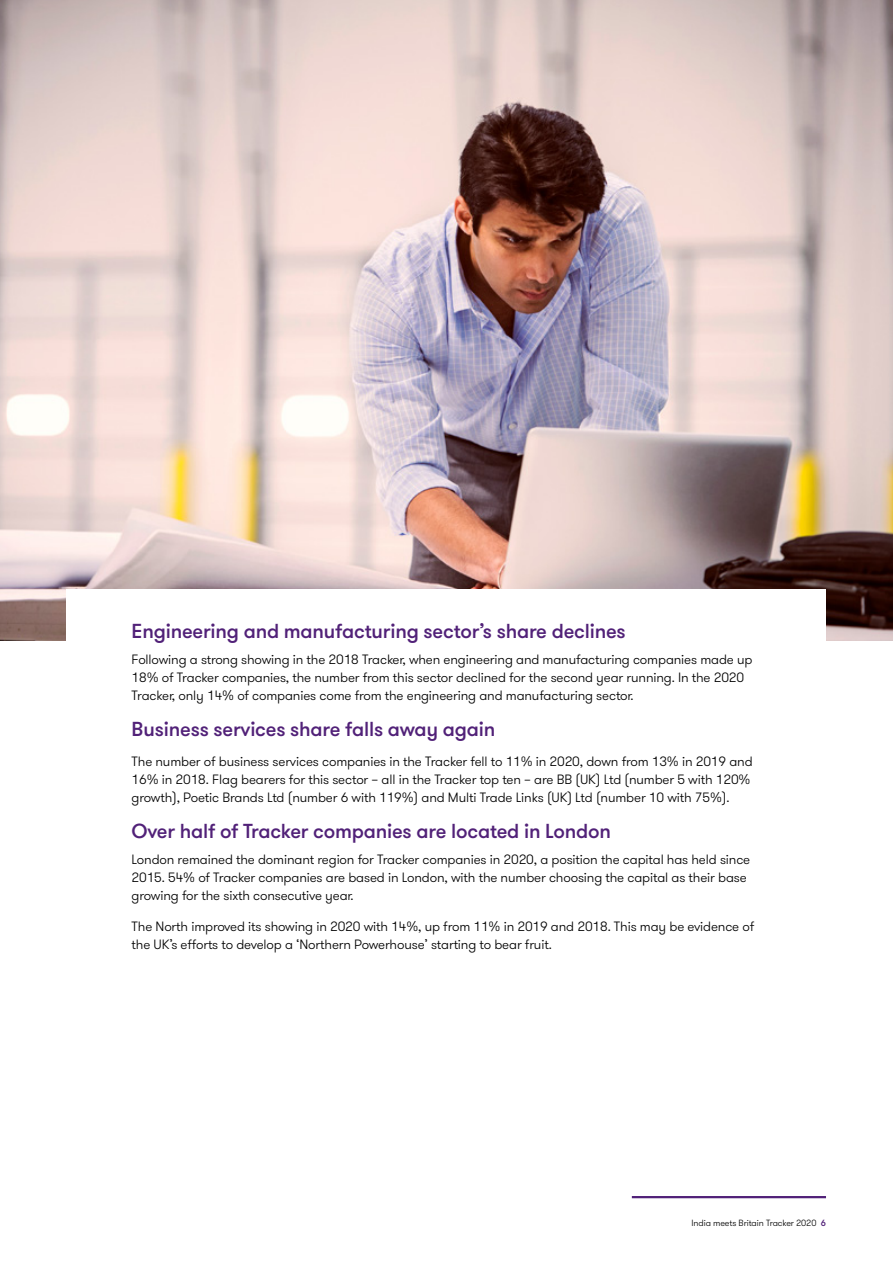
<style>
.page{position:relative;width:893px;height:1263px;background:#fff}
.page>*{position:absolute;margin:0;border:0;box-sizing:border-box;transform-origin:0 0}
.t1{font:500 20.25px "GT Walsheim Pro";letter-spacing:-.01em;color:#512178}
.t2{font:300 13.5px/18px "GT Walsheim Pro";letter-spacing:-.01em;color:#000}
.t3{font:300 9px "GT Walsheim Pro";letter-spacing:-.01em;color:#000}
.s1{font-weight:500;color:#512178}
</style>
<div class="page">
<hr style="left:632px;top:1196px;width:194px;height:2px;background:#512178">
<img style="left:0;top:0;width:893px;height:640px">
<div style="left:67px;top:589px;width:759px;height:129px;background:#fff"></div>
<h1 class="t1" style="left:132px;top:618px;width:496px">Engineering and manufacturing sector’s share declines</h1>
<p class="t2" style="left:132px;top:651px;width:622px">Following a strong showing in the 2018 Tracker, when engineering and manufacturing companies made up<br>18% of Tracker companies, the number from this sector declined for the second year running. In the 2020<br>Tracker, only 14% of companies come from the engineering and manufacturing sector.</p>
<h1 class="t1" style="left:132px;top:716px;width:365px">Business services share falls away again</h1>
<p class="t2" style="left:132px;top:753px;width:622px">The number of business services companies in the Tracker fell to 11% in 2020, down from 13% in 2019 and<br>16% in 2018. Flag bearers for this sector – all in the Tracker top ten – are BB (UK) Ltd (number 5 with 120% growth), Poetic Brands Ltd (number 6 with 119%) and Multi Trade Links (UK) Ltd (number 10 with 75%).</p>
<h1 class="t1" style="left:132px;top:818px;width:481px">Over half of Tracker companies are located in London</h1>
<p class="t2" style="left:132px;top:851px;width:620px">London remained the dominant region for Tracker companies in 2020, a position the capital has held since<br>2015. 54% of Tracker companies are based in London, with the number choosing the capital as their base growing for the sixth consecutive year.</p>
<p class="t2" style="left:132px;top:917px;width:624px">The North improved its showing in 2020 with 14%, up from 11% in 2019 and 2018. This may be evidence of the UK’s efforts to develop a ‘Northern Powerhouse’ starting to bear fruit.</p>
<p class="t3" style="left:691px;top:1217px;width:136px">India meets Britain Tracker 2020 <span class="s1">6</span></p>
</div>
